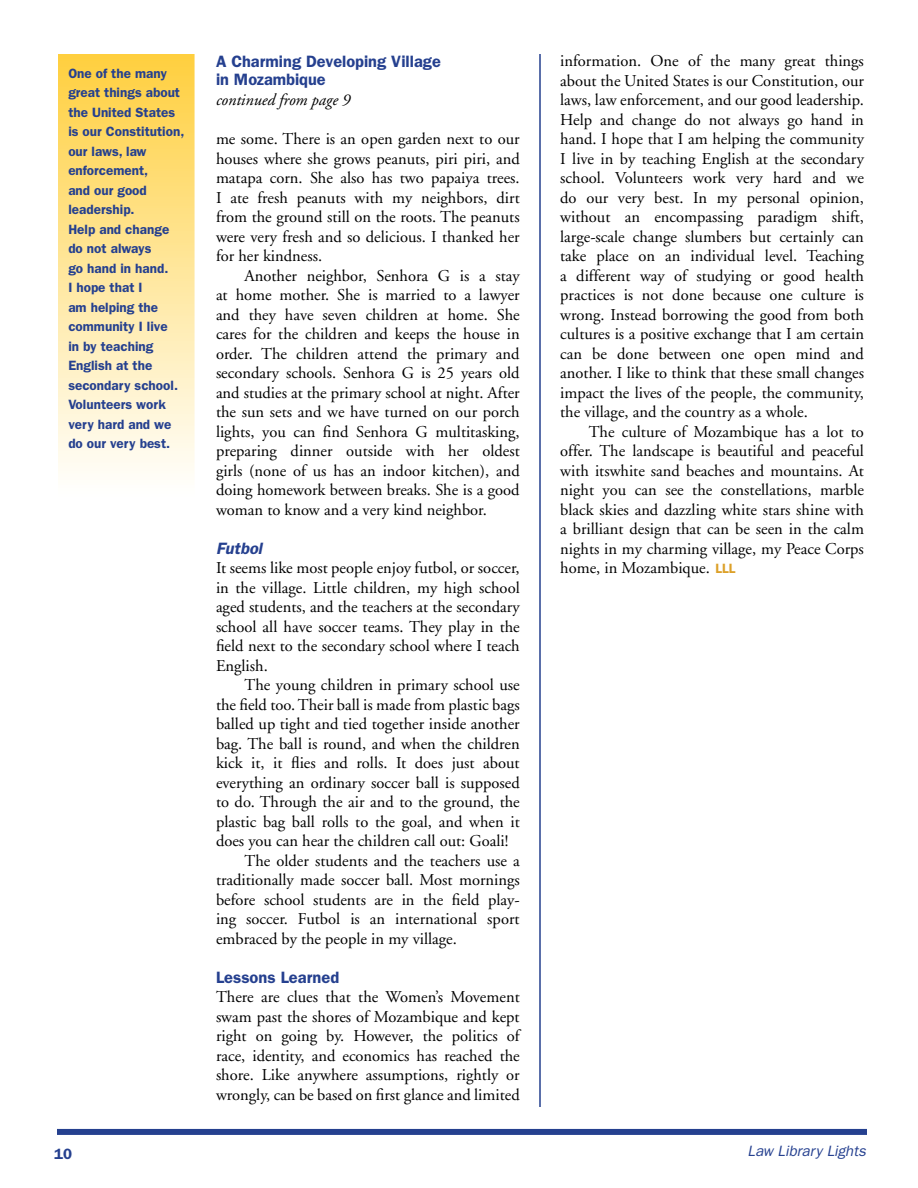
<style>
.page{position:relative;width:918px;height:1188px;background:#fff}
.page>*{position:absolute;margin:0;border:0;box-sizing:border-box;transform-origin:0 0}
.t1{font:16.5px/19.5px "Adobe Garamond";color:#000;text-align:justify}
.t2{font:600 16.5px/18px "Franklin Gothic";color:#25408f}
.t3{font:italic 16.5px "Adobe Garamond";color:#000}
.t4{font:italic 600 16.5px "Franklin Gothic";color:#25408f}
.t5{font:italic 15px "Franklin Gothic";color:#25408f}
.t6{font:600 15px "Franklin Gothic";color:#25408f}
.t7{font:600 13.5px/19.5px "Franklin Gothic";color:#25408f}
.s1{font-family:"Franklin Gothic";font-weight:600;font-size:13.5px;color:#dca028}
</style>
<div class="page">
<div style="left:57px;top:1129px;width:810px;height:6px;background:#25408f"></div>
<hr style="left:539px;top:54px;width:2px;height:1053px;background:#25408f">
<img style="left:58px;top:54px;width:137px;height:419px">
<p class="t7" style="left:68px;top:63px;width:118px">One of the many great things about the United States is our Constitution, our laws, law enforcement,<br>and our good leadership.<br>Help and change do not always<br>go hand in hand.<br>I hope that I<br>am helping the community I live<br>in by teaching<br>English at the secondary school.<br>Volunteers work very hard and we do our very best.</p>
<p class="t2" style="left:216px;top:52px;width:226px">A Charming Developing Village in Mozambique</p>
<p class="t3" style="left:216px;top:91px;width:136px">continued from page 9</p>
<p class="t1" style="left:216px;top:130px;width:305px">me some. There is an open garden next to our houses where she grows peanuts, piri piri, and matapa corn. She also has two papaiya trees.<br>I ate fresh peanuts with my neighbors, dirt from the ground still on the roots. The peanuts were very fresh and so delicious. I thanked her for her kindness.</p>
<p class="t1" style="left:216px;top:266px;width:305px;text-indent:28px">Another neighbor, Senhora G is a stay at home mother. She is married to a lawyer and they have seven children at home. She cares for the children and keeps the house in order. The children attend the primary and secondary schools. Senhora G is 25 years old and studies at the primary school at night. After the sun sets and we have turned on our porch lights, you can find Senhora G multitasking, preparing dinner outside with her oldest girls (none of us has an indoor kitchen), and doing homework between breaks. She is a good woman to know and a very kind neighbor.</p>
<p class="t4" style="left:216px;top:538px;width:48px">Futbol</p>
<p class="t1" style="left:216px;top:559px;width:305px">It seems like most people enjoy futbol, or soccer, in the village. Little children, my high school aged students, and the teachers at the secondary school all have soccer teams. They play in the field next to the secondary school where I teach English.</p>
<p class="t1" style="left:244px;top:676px;width:277px">The young children in primary school use</p>
<p class="t1" style="left:216px;top:695px;width:305px">the field too. Their ball is made from plastic bags</p>
<p class="t1" style="left:216px;top:715px;width:305px">balled up tight and tied together inside another</p>
<p class="t1" style="left:216px;top:734px;width:305px">bag. The ball is round, and when the children</p>
<p class="t1" style="left:216px;top:754px;width:305px">kick it, it flies and rolls. It does just about</p>
<p class="t1" style="left:216px;top:773px;width:305px">everything an ordinary soccer ball is supposed</p>
<p class="t1" style="left:216px;top:793px;width:305px">to do. Through the air and to the ground, the</p>
<p class="t1" style="left:216px;top:812px;width:305px">plastic bag ball rolls to the goal, and when it</p>
<p class="t1" style="left:216px;top:832px;width:294px">does you can hear the children call out: Goali!</p>
<p class="t1" style="left:244px;top:851px;width:277px">The older students and the teachers use a</p>
<p class="t1" style="left:216px;top:871px;width:305px">traditionally made soccer ball. Most mornings</p>
<p class="t1" style="left:216px;top:890px;width:305px">before school students are in the field play-</p>
<p class="t1" style="left:216px;top:910px;width:305px">ing soccer. Futbol is an international sport</p>
<p class="t1" style="left:216px;top:929px;width:242px">embraced by the people in my village.</p>
<p class="t2" style="left:216px;top:968px;width:125px">Lessons Learned</p>
<p class="t1" style="left:216px;top:988px;width:305px">There are clues that the Women’s Movement swam past the shores of Mozambique and kept right on going by. However, the politics of race, identity, and economics has reached the shore. Like anywhere assumptions, rightly or wrongly, can be based on first glance and limited</p>
<p class="t1" style="left:560px;top:52px;width:305px">information. One of the many great things about the United States is our Constitution, our laws, law enforcement, and our good leadership.<br>Help and change do not always go hand in hand. I hope that I am helping the community I live in by teaching English at the secondary school. Volunteers work very hard and we do our very best. In my personal opinion, without an encompassing paradigm shift, large-scale change slumbers but certainly can take place on an individual level. Teaching a different way of studying or good health practices is not done because one culture is wrong. Instead borrowing the good from both cultures is a positive exchange that I am certain can be done between one open mind and another. I like to think that these small changes impact the lives of the people, the community, the village, and the country as a whole.</p>
<p class="t1" style="left:560px;top:422px;width:305px;text-indent:28px">The culture of Mozambique has a lot to offer. The landscape is beautiful and peaceful with itswhite sand beaches and mountains. At night you can see the constellations, marble black skies and dazzling white stars shine with a brilliant design that can be seen in the calm nights in my charming village, my Peace Corps home, in Mozambique. <span class="s1">LLL</span></p>
<p class="t6" style="left:54px;top:1145px;width:19px">10</p>
<p class="t5" style="left:748px;top:1143px;width:120px">Law Library Lights</p>
</div>
